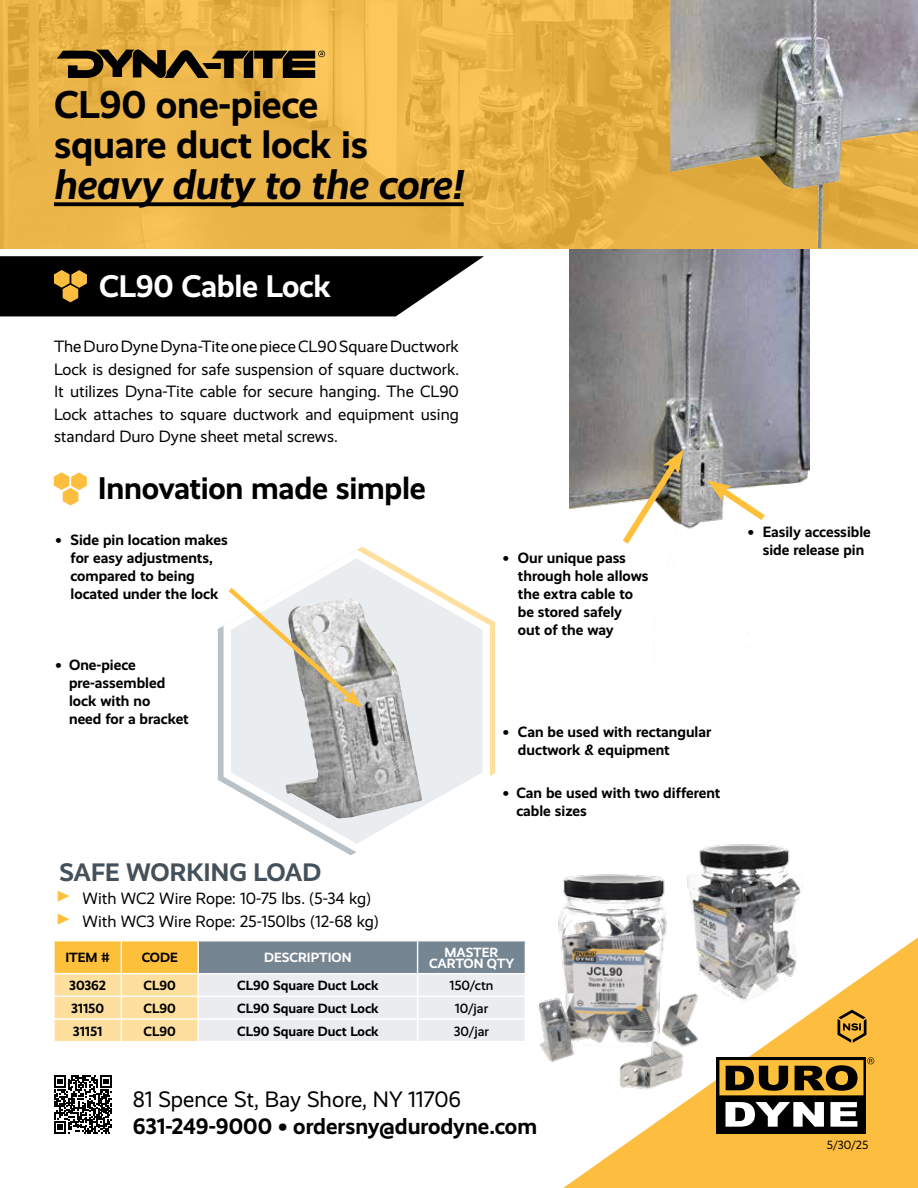
<style>
.page{position:relative;width:918px;height:1188px;background:#fff}
.page>*{position:absolute;margin:0;border:0;box-sizing:border-box;transform-origin:0 0}
.t1{font:italic 700 42px "Realist";letter-spacing:-.01em;color:#000}
.t2{font:700 39px/40.5px "Realist";letter-spacing:-.01em;color:#000}
.t3{font:700 31.5px "Realist";letter-spacing:-.01em;color:#000}
.t4{font:700 31.5px "Realist";letter-spacing:-.01em;color:#fff}
.t5{font:700 25.5px "Realist";color:#45515a}
.t6{font:700 22.5px "Realist";color:#000}
.t7{font:22.5px "Realist";color:#000}
.t8{font:16.5px/22.5px "Realist";color:#000;text-align:justify}
.t9{font:700 15px/18px "Realist";color:#000}
.t10{font:700 13.5px "Realist";color:#000}
.t11{font:700 13.5px/11.2px "Realist";color:#fff;text-align:center}
.t12{font:500 13.5px "Realist";color:#000}
.t13{font:12px "Realist";color:#000}
.s1{font-weight:700;font-size:27px;color:#febf3b}
</style>
<div class="page">
<img style="left:569px;top:249px;width:240px;height:280px">
<svg style="left:0;top:0;width:918px;height:249px;background:#eab449"></svg>
<svg style="left:563px;top:937px;width:355px;height:251px"></svg>
<svg style="left:54px;top:202px;width:410px;height:4px;background:#120e05"></svg>
<svg style="left:54px;top:472px;width:33px;height:34px"></svg>
<svg style="left:0;top:256px;width:484px;height:60px;background:#1d1b19"></svg>
<svg style="left:54px;top:1075px;width:58px;height:59px"></svg>
<img style="left:670px;top:0;width:248px;height:248px">
<svg style="left:217px;top:547px;width:277px;height:309px"></svg>
<svg style="left:54px;top:941px;width:472px;height:100px;background:#d7d0ba"></svg>
<svg style="left:617px;top:449px;width:67px;height:95px"></svg>
<svg style="left:224px;top:583px;width:138px;height:125px"></svg>
<svg style="left:707px;top:480px;width:64px;height:46px"></svg>
<div style="left:717px;top:1057px;width:149px;height:77px;background:#000"></div>
<svg style="left:726px;top:1102px;width:98px;height:25px"></svg>
<svg style="left:830px;top:1102px;width:27px;height:25px"></svg>
<svg style="left:719px;top:1057px;width:155px;height:38px"></svg>
<svg style="left:838px;top:1010px;width:28px;height:33px"></svg>
<svg style="left:57px;top:50px;width:268px;height:28px;background:#664f21"></svg>
<img style="left:699px;top:844px;width:110px;height:166px">
<img style="left:538px;top:855px;width:177px;height:243px">
<h2 class="t2" style="left:54px;top:84px;width:316px">CL90 one-piece square duct lock is</h2>
<h1 class="t1" style="left:54px;top:160px;width:411px">heavy duty to the core!</h1>
<h3 class="t4" style="left:99px;top:267px;width:233px">CL90 Cable Lock</h3>
<p class="t8" style="left:54px;top:335px;width:407px">The Duro Dyne Dyna-Tite one piece CL90 Square Ductwork Lock is designed for safe suspension of square ductwork.<br>It utilizes Dyna-Tite cable for secure hanging. The CL90<br>Lock attaches to square ductwork and equipment using standard Duro Dyne sheet metal screws.</p>
<h3 class="t3" style="left:98px;top:469px;width:330px">Innovation made simple</h3>
<p class="t9" style="left:71px;top:531px;width:159px;text-indent:-15px">• Side pin location makes for easy adjustments, compared to being located under the lock</p>
<p class="t9" style="left:69px;top:656px;width:121px;text-indent:-13px">• One-piece pre-assembled lock with no<br>need for a bracket</p>
<h3 class="t5" style="left:60px;top:857px;width:263px">SAFE WORKING LOAD</h3>
<p class="t8" style="left:56px;top:887px;width:325px;line-height:23.2px"><span class="s1">▶</span> With WC2 Wire Rope: 10-75 lbs. (5-34 kg) <span class="s1">▶</span> With WC3 Wire Rope: 25-150lbs (12-68 kg)</p>
<p class="t9" style="left:518px;top:549px;width:132px;text-indent:-15px">• Our unique pass through hole allows the extra cable to be stored safely<br>out of the way</p>
<p class="t9" style="left:518px;top:723px;width:195px;text-indent:-15px">• Can be used with rectangular ductwork &amp; equipment</p>
<p class="t9" style="left:516px;top:784px;width:206px;text-indent:-14px">• Can be used with two different cable sizes</p>
<p class="t10" style="left:65px;top:950px;width:46px">ITEM #</p>
<p class="t10" style="left:142px;top:950px;width:37px">CODE</p>
<p class="t11" style="left:264px;top:952px;width:89px">DESCRIPTION</p>
<p class="t11" style="left:429px;top:947px;width:87px">MASTER<br>CARTON QTY</p>
<p class="t10" style="left:69px;top:978px;width:38px">30362</p>
<p class="t10" style="left:144px;top:978px;width:34px">CL90</p>
<p class="t10" style="left:237px;top:978px;width:143px">CL90 Square Duct Lock</p>
<p class="t12" style="left:449px;top:978px;width:46px">150/ctn</p>
<p class="t10" style="left:71px;top:1000px;width:35px">31150</p>
<p class="t10" style="left:144px;top:1000px;width:34px">CL90</p>
<p class="t10" style="left:237px;top:1000px;width:143px">CL90 Square Duct Lock</p>
<p class="t12" style="left:455px;top:1000px;width:35px">10/jar</p>
<p class="t10" style="left:73px;top:1023px;width:31px">31151</p>
<p class="t10" style="left:144px;top:1023px;width:34px">CL90</p>
<p class="t10" style="left:237px;top:1023px;width:143px">CL90 Square Duct Lock</p>
<p class="t12" style="left:454px;top:1023px;width:37px">30/jar</p>
<h3 class="t7" style="left:133px;top:1086px;width:330px">81 Spence St, Bay Shore, NY 11706</h3>
<h3 class="t6" style="left:133px;top:1113px;width:406px">631-249-9000 • ordersny@durodyne.com</h3>
<p class="t9" style="left:748px;top:523px;width:125px;text-align:center">• Easily accessible side release pin</p>
<p class="t13" style="left:827px;top:1138px;width:43px">5/30/25</p>
</div>
